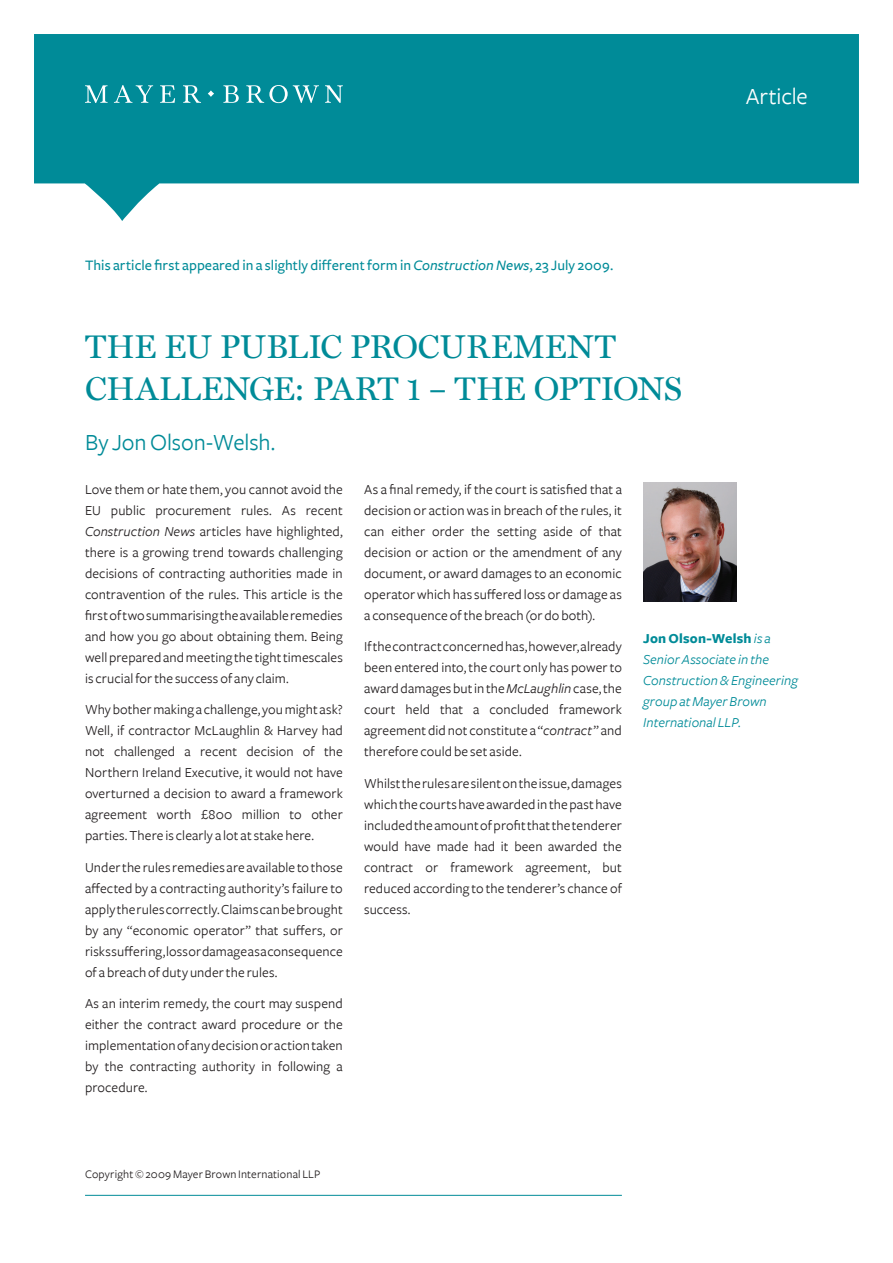
<style>
.page{position:relative;width:893px;height:1263px;background:#fff}
.page>*{position:absolute;margin:0;border:0;box-sizing:border-box;transform-origin:0 0}
.t1{font:33px/42px "Miller Text";letter-spacing:-.005em;color:#008b98}
.t2{font:24px "Freight Sans";letter-spacing:-.005em;color:#008b98}
.t3{font:24px "Freight Sans";letter-spacing:-.005em;color:#fff}
.t4{font:500 15px "Freight Sans";letter-spacing:.005em;color:#008b98}
.t5{font:14.25px/21px "Freight Sans";letter-spacing:.01em;color:#231f20;text-align:justify}
.t6{font:italic 14.25px/21px "Freight Sans";letter-spacing:.005em;color:#008b98}
.t7{font:12px "Freight Sans";letter-spacing:.015em;color:#231f20}
.s1{font-style:italic}
.s2{font-weight:700;font-style:normal}
</style>
<div class="page">
<svg style="left:34px;top:34px;width:825px;height:187px;fill:#008b98"></svg>
<svg style="left:85px;top:85px;width:258px;height:18px;background:#38a4ae"></svg>
<hr style="left:85px;top:1195px;width:537px;height:1px;background:#008b98">
<img style="left:643px;top:482px;width:93px;height:119px">
<p class="t4" style="left:85px;top:257px;width:530px">This article first appeared in a slightly different form in <span class="s1">Construction News</span>, 23 July 2009.</p>
<h1 class="t1" style="left:85px;top:325px;width:532px">THE EU PUBLIC PROCUREMENT<br>CHALLENGE: PART 1 – THE OPT</h1>
<h1 class="t1" style="left:601px;top:367px;width:83px">IONS</h1>
<h2 class="t2" style="left:85px;top:430px;width:192px">By Jon Olson-Welsh.</h2>
<h2 class="t3" style="left:746px;top:83px;width:64px">Article</h2>
<p class="t5" style="left:85px;top:479px;width:259px">Love them or hate them, you cannot avoid the EU public procurement rules. As recent <span class="s1">Construction News</span> articles have highlighted, there is a growing trend towards challenging decisions of contracting authorities made in contravention of the rules. This article is the first of two summarising the available remedies and how you go about obtaining them. Being well prepared and meeting the tight timescales is crucial for the success of any claim.</p>
<p class="t5" style="left:85px;top:699px;width:259px">Why bother making a challenge, you might ask?<br>Well, if contractor McLaughlin &amp; Harvey had not challenged a recent decision of the Northern Ireland Executive, it would not have overturned a decision to award a framework agreement worth £800 million to other parties. There is clearly a lot at stake here.</p>
<p class="t5" style="left:85px;top:857px;width:259px">Under the rules remedies are available to those affected by a contracting authority’s failure to apply the rules correctly. Claims can be brought by any “economic operator” that suffers, or risks suffering, loss or damage as a consequence of a breach of duty under the rules.</p>
<p class="t5" style="left:85px;top:993px;width:259px">As an interim remedy, the court may suspend either the contract award procedure or the implementation of any decision or action taken by the contracting authority in following a procedure.</p>
<p class="t5" style="left:364px;top:479px;width:259px">As a final remedy, if the court is satisfied that a decision or action was in breach of the rules, it can either order the setting aside of that decision or action or the amendment of any document, or award damages to an economic operator which has suffered loss or damage as a consequence of the breach (or do both).</p>
<p class="t5" style="left:364px;top:636px;width:259px">If the contract concerned has, however, already been entered into, the court only has power to award damages but in the <span class="s1">McLaughlin</span> case, the court held that a concluded framework agreement did not constitute a “<span class="s1">contract</span>” and therefore could be set aside.</p>
<p class="t5" style="left:364px;top:773px;width:259px">Whilst the rules are silent on the issue, damages which the courts have awarded in the past have included the amount of profit that the tenderer would have made had it been awarded the contract or framework agreement, but reduced according to the tenderer’s chance of success.</p>
<p class="t6" style="left:643px;top:628px;width:156px"><span class="s2">Jon Olson-Welsh</span> is a<br>Senior Associate in the<br>Construction &amp; Engineering group at Mayer Brown<br>International LLP.</p>
<p class="t7" style="left:85px;top:1167px;width:237px">Copyright © 2009 Mayer Brown International LLP</p>
</div>
